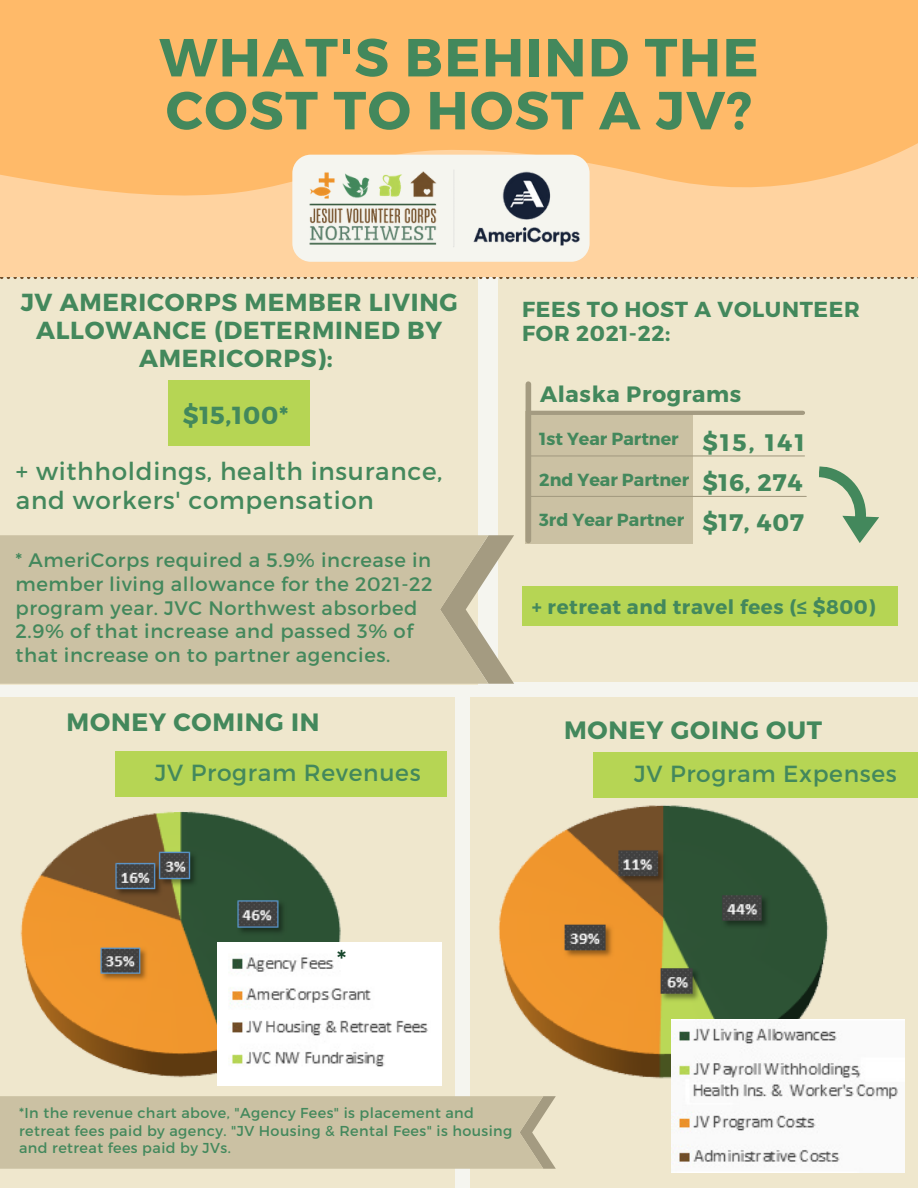
<style>
.page{position:relative;width:918px;height:1188px;background:#f5f5ef}
.page>*{position:absolute;margin:0;border:0;box-sizing:border-box;transform-origin:0 0}
.t1{font:700 53.55px/52.9px "Montserrat";letter-spacing:.03em;color:#43885c}
.t2{font:27.9px "Montserrat";color:#18472c}
.t3{font:700 25.05px "Montserrat";letter-spacing:.03em;color:#43885c}
.t4{font:700 24.6px/28.2px "Montserrat";letter-spacing:.03em;color:#43885c;text-align:center}
.t5{font:24.6px/28.2px "Montserrat";letter-spacing:.03em;color:#43885c}
.t6{font:700 23.85px "Montserrat";letter-spacing:.03em;color:#43885c}
.t7{font:23.25px "Montserrat";letter-spacing:.03em;color:#43885c}
.t8{font:700 22.2px "Montserrat";letter-spacing:.03em;color:#43885c}
.t9{font:700 21.75px/24.3px "Montserrat";letter-spacing:.03em;color:#43885c}
.t10{font:700 19.8px "Montserrat";letter-spacing:.03em;color:#43885c}
.t11{font:19.5px/23.7px "Montserrat";letter-spacing:.03em;color:#43885c}
.t12{font:700 17.55px "Montserrat";color:#43885c}
.t13{font:14.4px/17.4px "Montserrat";letter-spacing:.03em;color:#43885c}
</style>
<div class="page">
<div style="left:498px;top:273px;width:420px;height:409px;background:#efe7cd"></div>
<div style="left:0;top:276px;width:478px;height:409px;background:#efe7cd"></div>
<svg style="left:0;top:277px;width:918px;height:2px"></svg>
<div style="left:0;top:0;width:918px;height:277px;background:#ffd3a0"></div>
<div style="left:0;top:0;width:918px;height:196px;background:#ffba69"></div>
<div style="left:292px;top:155px;width:298px;height:107px;background:#f5f5ef;border-radius:18px"></div>
<img style="left:309px;top:170px;width:271px;height:77px">
<div style="left:168px;top:380px;width:142px;height:66px;background:#b6d554"></div>
<svg style="left:488px;top:535px;width:26px;height:149px"></svg>
<div style="left:0;top:535px;width:488px;height:149px;background:#cbc1a3"></div>
<div style="left:0;top:697px;width:455px;height:491px;background:#efe7cd"></div>
<div style="left:470px;top:697px;width:448px;height:491px;background:#efe7cd"></div>
<img style="left:20px;top:811px;width:381px;height:267px">
<img style="left:217px;top:943px;width:224px;height:143px">
<div style="left:115px;top:751px;width:332px;height:45px;background:#b6d554"></div>
<div style="left:0;top:1096px;width:556px;height:73px;background:#cbc1a3"></div>
<img style="left:494px;top:797px;width:358px;height:321px">
<div style="left:593px;top:752px;width:325px;height:45px;background:#b6d554"></div>
<img style="left:672px;top:1020px;width:232px;height:153px">
<svg style="left:819px;top:466px;width:60px;height:77px"></svg>
<div style="left:525px;top:411px;width:168px;height:133px;background:#cbc1a3"></div>
<div style="left:526px;top:384px;width:5px;height:157px;background:#a49b81"></div>
<hr style="left:531px;top:411px;width:272px;height:4px;background:#a49b81">
<div style="left:522px;top:586px;width:375px;height:40px;background:#b6d554"></div>
<hr style="left:529px;top:455px;width:275px;height:2px;background:#a49b81">
<hr style="left:531px;top:496px;width:275px;height:1px;background:#a49b81">
<p class="t1" style="left:159px;top:28px;width:601px">WHAT'S BEHIND THE<br>COST TO HOST A JV?</p>
<p class="t4" style="left:21px;top:287px;width:439px">JV AMERICORPS MEMBER LIVING<br>ALLOWANCE (DETERMINED BY<br>AMERICORPS):</p>
<p class="t4" style="left:183px;top:400px;width:107px">$15,100*</p>
<p class="t5" style="left:16px;top:456px;width:428px">+ withholdings, health insurance, and workers' compensation</p>
<p class="t11" style="left:16px;top:547px;width:419px">* AmeriCorps required a 5.9% increase in member living allowance for the 2021-22 program year. JVC Northwest absorbed 2.9% of that increase and passed 3% of that increase on to partner agencies.</p>
<p class="t3" style="left:67px;top:705px;width:254px">MONEY COMING IN</p>
<p class="t7" style="left:155px;top:758px;width:267px">JV Program Revenues</p>
<p class="t9" style="left:522px;top:296px;width:339px">FEES TO HOST A VOLUNTEER<br>FOR 2021-22:</p>
<p class="t8" style="left:540px;top:379px;width:203px">Alaska Programs</p>
<p class="t12" style="left:539px;top:427px;width:141px">1st Year Partner</p>
<p class="t12" style="left:539px;top:468px;width:152px">2nd Year Partner</p>
<p class="t12" style="left:539px;top:508px;width:147px">3rd Year Partner</p>
<p class="t6" style="left:702px;top:427px;width:104px">$15, 141</p>
<p class="t6" style="left:702px;top:467px;width:102px">$16, 274</p>
<p class="t6" style="left:702px;top:507px;width:103px">$17, 407</p>
<p class="t10" style="left:532px;top:594px;width:345px">+ retreat and travel fees (≤ $800)</p>
<p class="t3" style="left:564px;top:713px;width:260px">MONEY GOING OUT</p>
<p class="t7" style="left:634px;top:759px;width:264px">JV Program Expenses</p>
<p class="t2" style="left:337px;top:942px;width:11px">*</p>
<p class="t13" style="left:19px;top:1104px;width:495px">*In the revenue chart above, "Agency Fees" is placement and retreat fees paid by agency. "JV Housing &amp; Rental Fees" is housing and retreat fees paid by JVs.</p>
</div>
